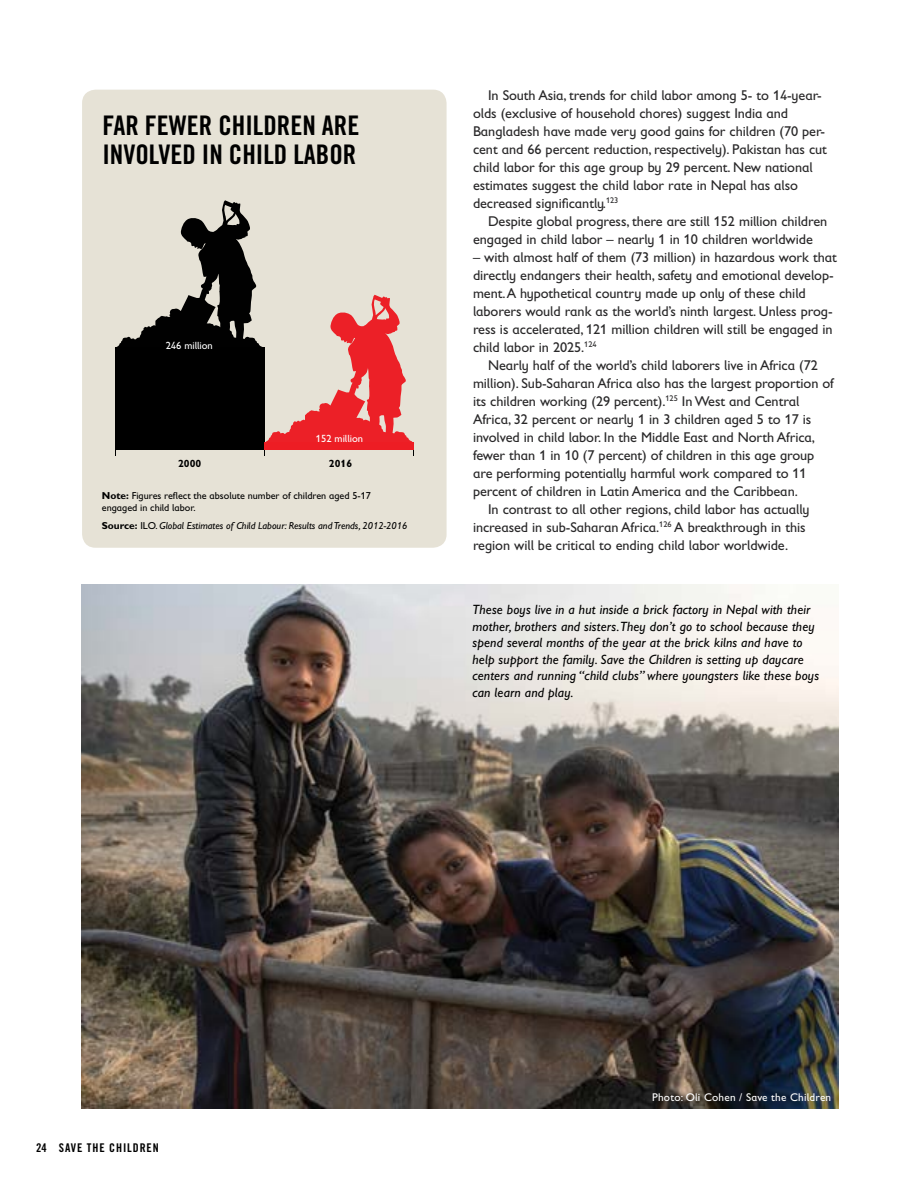
<style>
.page{position:relative;width:918px;height:1188px;background:#fff}
.page>*{position:absolute;margin:0;border:0;box-sizing:border-box;transform-origin:0 0}
.t1{font:27px/28.5px "Trade Gothic Bold Cond Twenty";color:#000}
.t2{font:14.25px/18px "Gill Sans Infant Std";letter-spacing:-.005em;color:#292829}
.t3{font:italic 13.5px/16.5px "Gill Sans Infant Std";letter-spacing:.01em;color:#000}
.t4{font:12px "Trade Gothic Bold Cond Twenty";letter-spacing:.075em;color:#000}
.t5{font:11.25px "Gill Sans Infant Std";letter-spacing:.02em;color:#fff}
.t6{font:10.5px "Gill Sans Infant Std";color:#fff}
.t7{font:700 10.5px "Gill Sans Infant Std";letter-spacing:.005em;color:#000}
.t8{font:10.2px/12px "Gill Sans Infant Std";color:#000}
.t9{font:italic 10.2px "Gill Sans Infant Std";color:#000}
.s1{font-weight:700}
.s2{font-weight:700;font-style:normal}
.s3{font-style:normal}
</style>
<div class="page">
<hr style="left:917px;top:27px;width:1px;height:1134px;background:#eae7dd">
<img style="left:82px;top:584px;width:756px;height:524px">
<div style="left:82px;top:90px;width:365px;height:458px;background:#e6e2d6;border-radius:14px"></div>
<svg style="left:115px;top:200px;width:299px;height:256px"></svg>
<div style="left:264px;top:442px;width:150px;height:7px;background:#ed1d24"></div>
<h1 class="t1" style="left:102px;top:111px;width:258px">FAR FEWER CHILDREN ARE<br>INVOLVED IN CHILD LABOR</h1>
<p class="t6" style="left:166px;top:339px;width:49px">246 million</p>
<p class="t6" style="left:316px;top:432px;width:49px">152 million</p>
<p class="t7" style="left:178px;top:457px;width:25px">2000</p>
<p class="t7" style="left:329px;top:457px;width:25px">2016</p>
<p class="t8" style="left:102px;top:489px;width:270px"><span class="s1">Note:</span> Figures reflect the absolute number of children aged 5-17 engaged in child labor.</p>
<p class="t9" style="left:102px;top:520px;width:307px"><span class="s2">Source:</span> <span class="s3">ILO.</span> Global Estimates of Child Labour: Results and Trends, 2012-2016</p>
<p class="t2" style="left:473px;top:86px;width:356px;text-indent:15px">In South Asia, trends for child labor among 5- to 14-year&shy;olds (exclusive of household chores) suggest India and Bangladesh have made very good gains for children (70 per&shy;cent and 66 percent reduction, respectively). Pakistan has cut child labor for this age group by 29 percent. New national estimates suggest the child labor rate in Nepal has also decreased significantly.<sup>123</sup></p>
<p class="t2" style="left:473px;top:212px;width:356px;text-indent:15px">Despite global progress, there are still 152 million children engaged in child labor – nearly 1 in 10 children worldwide</p>
<p class="t2" style="left:473px;top:248px;width:365px">– with almost half of them (73 million) in hazardous work that directly endangers their health, safety and emotional develop&shy;ment. A hypothetical country made up only of these child laborers would rank as the world’s ninth largest. Unless prog&shy;ress is accelerated, 121 million children will still be engaged in child labor in 2025.<sup>124</sup></p>
<p class="t2" style="left:488px;top:356px;width:331px">Nearly half of the world’s child laborers live in Africa (72</p>
<p class="t2" style="left:473px;top:374px;width:362px">million). Sub-Saharan Africa also has the largest proportion of</p>
<p class="t2" style="left:473px;top:392px;width:328px">its children working (29 percent).<sup>125</sup> In West and Central</p>
<p class="t2" style="left:473px;top:410px;width:340px">Africa, 32 percent or nearly 1 in 3 children aged 5 to 17 is</p>
<p class="t2" style="left:473px;top:428px;width:343px">involved in child labor. In the Middle East and North Africa,</p>
<p class="t2" style="left:473px;top:446px;width:343px">fewer than 1 in 10 (7 percent) of children in this age group</p>
<p class="t2" style="left:473px;top:464px;width:335px">are performing potentially harmful work compared to 11</p>
<p class="t2" style="left:473px;top:482px;width:326px">percent of children in Latin America and the Caribbean.</p>
<p class="t2" style="left:488px;top:500px;width:323px">In contrast to all other regions, child labor has actually</p>
<p class="t2" style="left:473px;top:518px;width:334px">increased in sub-Saharan Africa.<sup>126</sup> A breakthrough in this</p>
<p class="t2" style="left:473px;top:536px;width:317px">region will be critical to ending child labor worldwide.</p>
<p class="t3" style="left:472px;top:602px;width:348px">These boys live in a hut inside a brick factory in Nepal with their mother, brothers and sisters.They don’t go to school because they spend several months of the year at the brick kilns and have to help support the family. Save the Children is setting up daycare centers and running “child clubs” where youngsters like these boys can learn and play.</p>
<p class="t4" style="left:36px;top:1140px;width:124px">24 SAVE THE CHILDREN</p>
<p class="t5" style="left:652px;top:1091px;width:181px">Photo: Oli Cohen / Save the Children</p>
</div>
